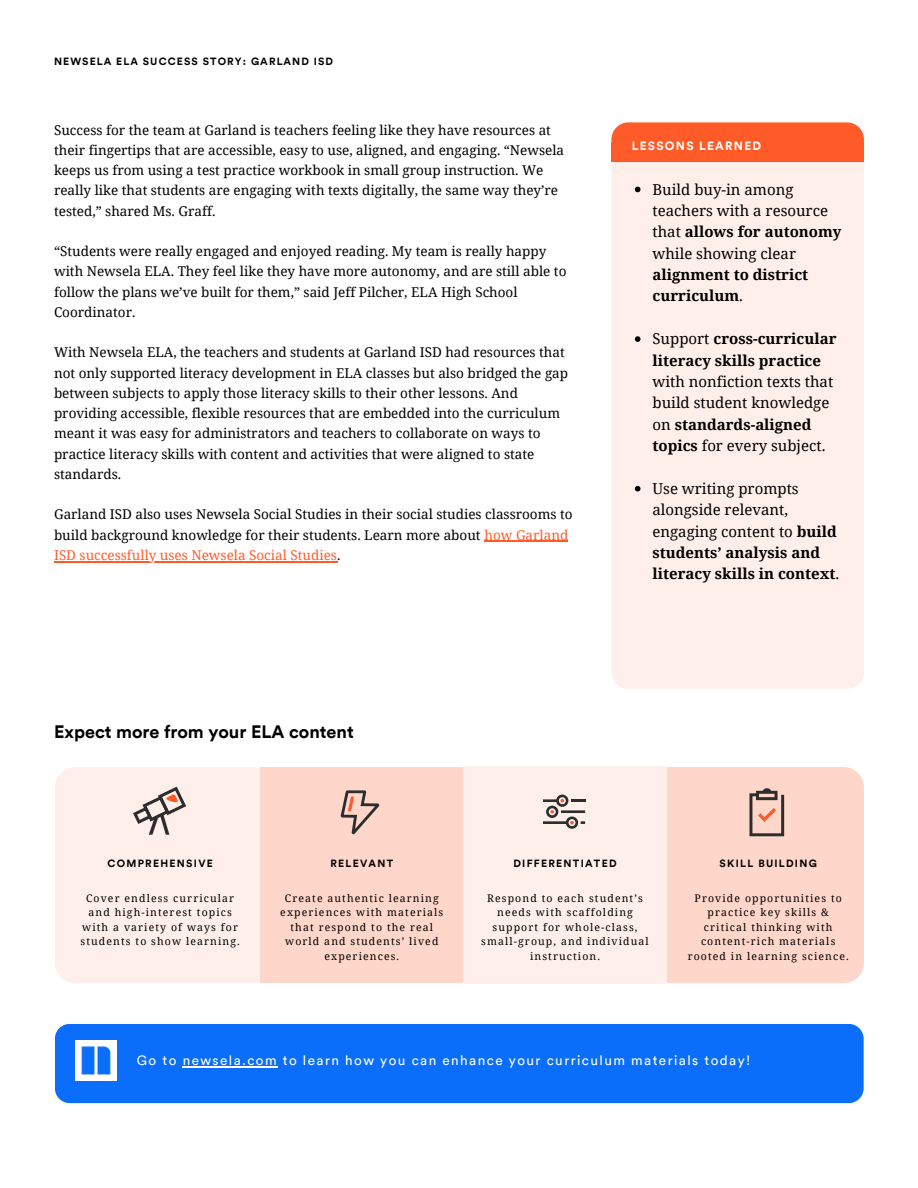
<style>
.page{position:relative;width:918px;height:1188px;background:#fff}
.page>*{position:absolute;margin:0;border:0;box-sizing:border-box;transform-origin:0 0}
.t1{font:700 18px "Circular";color:#000}
.t2{font:15px/21.3px "Noto Serif";color:#000}
.t3{font:700 15px/21.3px "Noto Serif";color:#000}
.t4{font:13.5px/20.2px "Noto Serif";color:#000}
.t5{font:13.5px "Circular";letter-spacing:.105em;color:#fff}
.t6{font:700 12px "Circular";letter-spacing:.105em;color:#fff}
.t7{font:10.5px/14.7px "Noto Serif";letter-spacing:.105em;color:#000;text-align:center}
.t8{font:700 10.5px "Circular";letter-spacing:.12em;color:#000}
.s1{color:#ff5b29}
.s2{font-weight:700}
.s3{font-weight:400}
</style>
<div class="page">
<hr style="left:485px;top:541px;width:83px;height:1px;background:#ff5b29">
<hr style="left:54px;top:561px;width:283px;height:1px;background:#ff5b29">
<div style="left:611px;top:122px;width:253px;height:566px;background:#ffefea;border-radius:17px"></div>
<div style="left:611px;top:122px;width:253px;height:40px;background:#ff5b29;border-radius:17px"></div>
<div style="left:611px;top:142px;width:253px;height:20px;background:#ff5b29"></div>
<svg style="left:635px;top:187px;width:6px;height:5px"></svg>
<svg style="left:635px;top:336px;width:6px;height:6px"></svg>
<svg style="left:635px;top:486px;width:6px;height:6px"></svg>
<div style="left:55px;top:1024px;width:809px;height:79px;background:#0a6efa;border-radius:15px"></div>
<img style="left:76px;top:1040px;width:40px;height:41px">
<hr style="left:183px;top:1066px;width:95px;height:1px;background:#fff">
<div style="left:55px;top:767px;width:808px;height:216px;background:#ffefea;border-radius:20px"></div>
<div style="left:580px;top:767px;width:284px;height:216px;background:#ffd6ca;border-radius:20px"></div>
<div style="left:260px;top:767px;width:203px;height:216px;background:#ffd6ca"></div>
<div style="left:463px;top:766px;width:204px;height:217px;background:#ffefea"></div>
<svg style="left:543px;top:795px;width:42px;height:34px"></svg>
<svg style="left:133px;top:787px;width:53px;height:48px"></svg>
<svg style="left:341px;top:790px;width:38px;height:44px"></svg>
<svg style="left:749px;top:788px;width:35px;height:48px"></svg>
<p class="t8" style="left:54px;top:54px;width:281px">NEWSELA ELA SUCCESS STORY: GARLAND ISD</p>
<p class="t4" style="left:54px;top:119px;width:512px">Success for the team at Garland is teachers feeling like they have resources at their fingertips that are accessible, easy to use, aligned, and engaging. “Newsela keeps us from using a test practice workbook in small group instruction. We really like that students are engaging with texts digitally, the same way they’re tested,” shared Ms. Graff.</p>
<p class="t4" style="left:54px;top:241px;width:514px">“Students were really engaged and enjoyed reading. My team is really happy with Newsela ELA. They feel like they have more autonomy, and are still able to follow the plans we’ve built for them,” said Jeff Pilcher, ELA High School Coordinator.</p>
<p class="t4" style="left:54px;top:342px;width:516px">With Newsela ELA, the teachers and students at Garland ISD had resources that not only supported literacy development in ELA classes but also bridged the gap between subjects to apply those literacy skills to their other lessons. And providing accessible, flexible resources that are embedded into the curriculum meant it was easy for administrators and teachers to collaborate on ways to practice literacy skills with content and activities that were aligned to state standards.</p>
<p class="t4" style="left:54px;top:504px;width:520px">Garland ISD also uses Newsela Social Studies in their social studies classrooms to build background knowledge for their students. Learn more about <span class="s1">how Garland<br>ISD successfully uses Newsela Social Studies</span>.</p>
<h1 class="t1" style="left:54px;top:720px;width:301px">Expect more from your ELA content</h1>
<p class="t6" style="left:632px;top:138px;width:131px">LESSONS LEARNED</p>
<p class="t2" style="left:652px;top:178px;width:191px">Build buy-in among teachers with a resource that <span class="s2">allows for autonomy </span>while showing clear</p>
<p class="t3" style="left:652px;top:264px;width:157px">alignment to district curriculum<span class="s3">.</span></p>
<p class="t3" style="left:652px;top:328px;width:186px"><span class="s3">Support</span> cross-curricular literacy skills practice</p>
<p class="t2" style="left:652px;top:370px;width:182px">with nonfiction texts that build student knowledge on <span class="s2">standards-aligned topics</span> for every subject.</p>
<p class="t2" style="left:652px;top:477px;width:188px">Use writing prompts alongside relevant, engaging content to <span class="s2">build students’ analysis and literacy skills in context</span>.</p>
<p class="t8" style="left:107px;top:856px;width:107px">COMPREHENSIVE</p>
<p class="t8" style="left:330px;top:856px;width:64px">RELEVANT</p>
<p class="t8" style="left:513px;top:856px;width:105px">DIFFERENTIATED</p>
<p class="t8" style="left:720px;top:856px;width:99px">SKILL BUILDING</p>
<p class="t7" style="left:81px;top:890px;width:161px">Cover endless curricular and high-interest topics with a variety of ways for students to show learning.</p>
<p class="t7" style="left:280px;top:890px;width:165px">Create authentic learning experiences with materials that respond to the real world and students’ lived experiences.</p>
<p class="t7" style="left:481px;top:890px;width:169px">Respond to each student’s needs with scaffolding support for whole-class, small-group, and individual instruction.</p>
<p class="t7" style="left:688px;top:890px;width:163px">Provide opportunities to practice key skills &amp; critical thinking with content-rich materials rooted in learning science.</p>
<p class="t5" style="left:137px;top:1052px;width:615px">Go to newsela.com to learn how you can enhance your curriculum materials today!</p>
</div>
